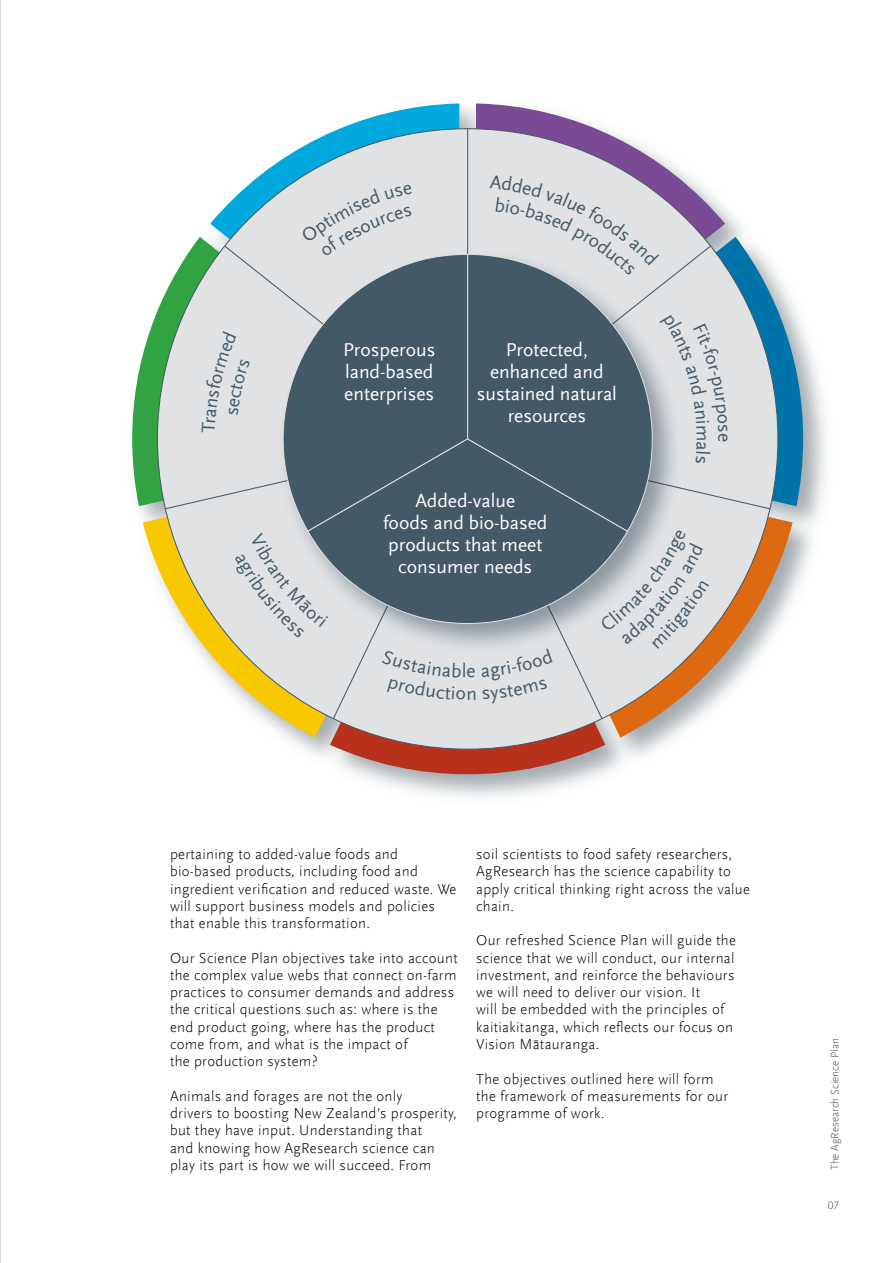
<style>
.page{position:relative;width:893px;height:1263px;background:#fff}
.page>*{position:absolute;margin:0;border:0;box-sizing:border-box;transform-origin:0 0}
.t1{font:19.5px/22.2px "Scala Sans Offc Pro";color:#fff;text-align:center}
.t2{font:19.5px "Scala Sans Offc Pro";color:#435966}
.t3{font:300 15px/17.2px "Scala Sans Offc Pro";letter-spacing:.02em;color:#000}
.t4{font:300 11.25px "Scala Sans Offc Pro";color:#495961}
</style>
<div class="page">
<svg style="left:210px;top:103px;width:249px;height:134px"></svg>
<svg style="left:725px;top:237px;width:78px;height:269px;fill:#0074a8"></svg>
<svg style="left:132px;top:237px;width:100px;height:269px;fill:#31a343"></svg>
<svg style="left:476px;top:103px;width:249px;height:162px"></svg>
<svg style="left:605px;top:451px;width:188px;height:287px"></svg>
<svg style="left:143px;top:451px;width:187px;height:287px"></svg>
<svg style="left:330px;top:720px;width:275px;height:54px;background:#b95e52"></svg>
<div style="left:157px;top:129px;width:621px;height:620px;background:#e0e2e4;border-radius:50%"></div>
<hr style="left:467px;top:129px;width:1px;height:310px;background:#495961">
<svg style="left:257px;top:254px;width:210px;height:61px"></svg>
<svg style="left:467px;top:254px;width:186px;height:61px"></svg>
<svg style="left:490px;top:175px;width:169px;height:101px"></svg>
<svg style="left:301px;top:254px;width:111px;height:3px"></svg>
<svg style="left:164px;top:315px;width:607px;height:405px"></svg>
<h1 class="t1" style="left:343px;top:338px;width:94px;text-align:justify">Prosperous land-based enterprises</h1>
<h1 class="t1" style="left:477px;top:338px;width:142px">Protected, enhanced and sustained natural resources</h1>
<h1 class="t1" style="left:383px;top:489px;width:166px">Added-value<br>foods and bio-based products that meet consumer needs</h1>
<h1 class="t2" style="left:736px;top:433px;width:11px;rotate:90deg">e</h1>
<p class="t3" style="left:170px;top:846px;width:288px">pertaining to added-value foods and bio-based products, including food and ingredient verification and reduced waste. We will support business models and policies that enable this transformation.</p>
<p class="t3" style="left:170px;top:949px;width:289px">Our Science Plan objectives take into account the complex value webs that connect on-farm practices to consumer demands and address the critical questions such as: where is the end product going, where has the product come from, and what is the impact of<br>the production system?</p>
<p class="t3" style="left:170px;top:1087px;width:288px">Animals and forages are not the only<br>drivers to boosting New Zealand’s prosperity, but they have input. Understanding that<br>and knowing how AgResearch science can play its part is how we will succeed. From</p>
<p class="t3" style="left:476px;top:846px;width:275px">soil scientists to food safety researchers, AgResearch has the science capability to apply critical thinking right across the value chain.</p>
<p class="t3" style="left:476px;top:932px;width:261px">Our refreshed Science Plan will guide the science that we will conduct, our internal investment, and reinforce the behaviours we will need to deliver our vision. It<br>will be embedded with the principles of kaitiakitanga, which reflects our focus on Vision Mātauranga.</p>
<p class="t3" style="left:476px;top:1070px;width:254px">The objectives outlined here will form the framework of measurements for our programme of work.</p>
<p class="t4" style="left:828px;top:1170px;width:134px;rotate:-90deg">The AgResearch Science Plan</p>
<p class="t4" style="left:828px;top:1198px;width:13px">07</p>
</div>
